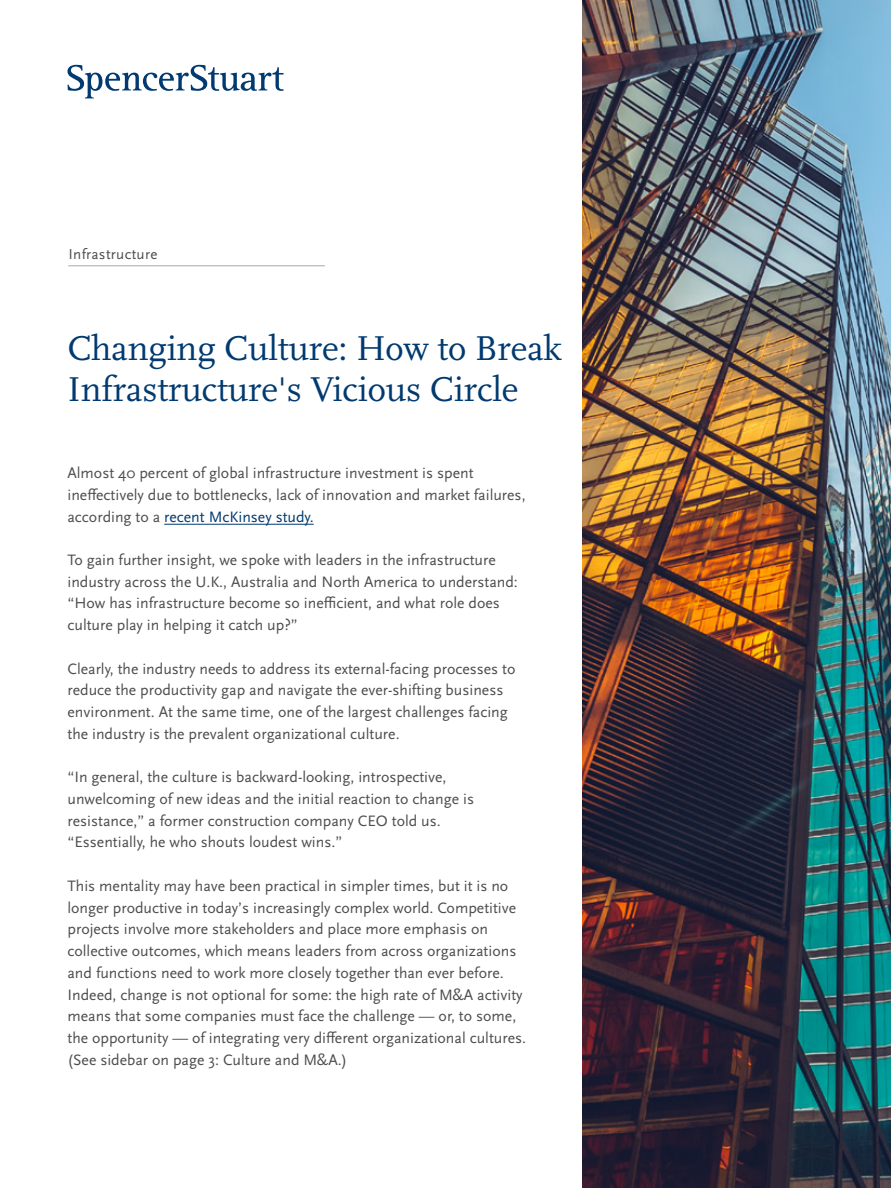
<style>
.page{position:relative;width:891px;height:1188px;background:#fff}
.page>*{position:absolute;margin:0;border:0;box-sizing:border-box;transform-origin:0 0}
.t1{font:36px/40.5px "Scala Pro";letter-spacing:-.005em;color:#003a70}
.t2{font:15.75px/21.8px "Scala Sans Pro";color:#4d4d4f}
.t3{font:15px "Scala Sans Pro";letter-spacing:.02em;color:#4d4d4f}
.s1{color:#003a70}
</style>
<div class="page">
<img style="left:582px;top:0;width:309px;height:1188px">
<svg style="left:67px;top:65px;width:217px;height:33px"></svg>
<hr style="left:68px;top:265px;width:257px;height:1px;background:#a7a9ac">
<hr style="left:164px;top:524px;width:150px;height:1px;background:#003a70">
<p class="t3" style="left:68px;top:245px;width:91px">Infrastructure</p>
<h1 class="t1" style="left:68px;top:328px;width:496px">Changing Culture: How to Break<br>Infrastructure's Vicious Circle</h1>
<p class="t2" style="left:68px;top:462px;width:460px">Almost 40 percent of global infrastructure investment is spent ineffectively due to bottlenecks, lack of innovation and market failures, according to a <span class="s1">recent McKinsey study.</span></p>
<p class="t2" style="left:68px;top:549px;width:452px">To gain further insight, we spoke with leaders in the infrastructure industry across the U.K., Australia and North America to understand: “How has infrastructure become so inefficient, and what role does culture play in helping it catch up?”</p>
<p class="t2" style="left:68px;top:658px;width:450px">Clearly, the industry needs to address its external-facing processes to reduce the productivity gap and navigate the ever-shifting business environment. At the same time, one of the largest challenges facing the industry is the prevalent organizational culture.</p>
<p class="t2" style="left:68px;top:766px;width:408px">“In general, the culture is backward-looking, introspective, unwelcoming of new ideas and the initial reaction to change is resistance,” a former construction company CEO told us. “Essentially, he who shouts loudest wins.”</p>
<p class="t2" style="left:68px;top:875px;width:460px">This mentality may have been practical in simpler times, but it is no longer productive in today’s increasingly complex world. Competitive projects involve more stakeholders and place more emphasis on collective outcomes, which means leaders from across organizations and functions need to work more closely together than ever before.<br>Indeed, change is not optional for some: the high rate of M&amp;A activity means that some companies must face the challenge — or, to some, the opportunity — of integrating very different organizational cultures. (See sidebar on page 3: Culture and M&amp;A.)</p>
</div>
